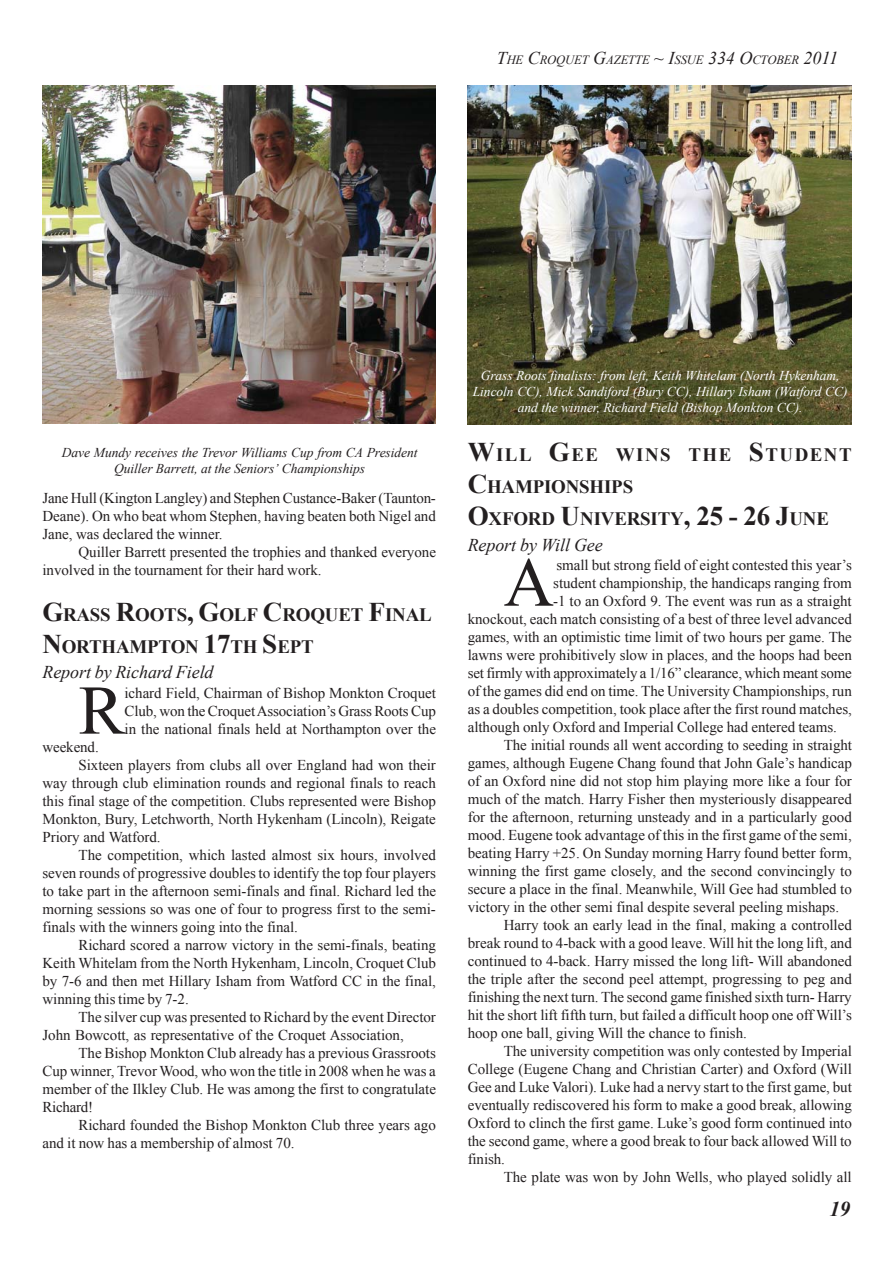
<style>
.page{position:relative;width:893px;height:1263px;background:#fff}
.page>*{position:absolute;margin:0;border:0;box-sizing:border-box;transform-origin:0 0}
.t1{font:69.75px "Times New Roman";color:#231f20}
.t2{font:italic 700 21px "Times New Roman";color:#231f20}
.t3{font:700 18.9px/32.4px "Times New Roman";letter-spacing:-.01em;color:#231f20}
.t4{font:italic 18px "Times New Roman";letter-spacing:-.005em;color:#231f20}
.t5{font:15px/18px "Times New Roman";letter-spacing:-.005em;color:#231f20;text-align:justify}
.t6{font:italic 13.5px/16.2px "Times New Roman";letter-spacing:-.005em;color:#fff;text-align:center}
.t7{font:italic 13.5px/16.2px "Times New Roman";letter-spacing:-.005em;color:#231f20;text-align:center}
.t8{font:italic 12.6px "Times New Roman";letter-spacing:-.01em;color:#231f20}
.s1{font-size:18px}
.s2{font-size:27px}
</style>
<div class="page">
<img style="left:42px;top:85px;width:394px;height:338px">
<img style="left:468px;top:85px;width:384px;height:340px">
<p class="t8" style="left:497px;top:54px;width:343px"><span class="s1">T</span>HE <span class="s1">C</span>ROQUET <span class="s1">G</span>AZETTE <span class="s1">~ I</span>SSUE <span class="s1">334 O</span>CTOBER <span class="s1">2011</span></p>
<p class="t7" style="left:62px;top:445px;width:357px">Dave Mundy receives the Trevor Williams Cup from CA President<br>Quiller Barrett, at the Seniors’ Championships</p>
<p class="t5" style="left:42px;top:489px;width:395px">Jane Hull (Kington Langley) and Stephen Custance-Baker (Taunton-Deane). On who beat whom Stephen, having beaten both Nigel and Jane, was declared the winner.</p>
<p class="t5" style="left:42px;top:543px;width:395px;text-indent:36px">Quiller Barrett presented the trophies and thanked everyone involved in the tournament for their hard work.</p>
<p class="t3" style="left:42px;top:600px;width:391px"><span class="s2">G</span>RASS <span class="s2">R</span>OOTS<span class="s2">, G</span>OLF <span class="s2">C</span>ROQUET <span class="s2">F</span>INAL<br><span class="s2">N</span>ORTHAMPTON <span class="s2">17</span>TH <span class="s2">S</span>EPT</p>
<p class="t4" style="left:42px;top:665px;width:173px">Report by Richard Field</p>
<h1 class="t1" style="left:78px;top:672px;width:48px">R</h1>
<p class="t5" style="left:125px;top:684px;width:313px">ichard Field, Chairman of Bishop Monkton Croquet Club, won the Croquet Association’s Grass Roots Cup in the national finals held at Northampton over the</p>
<p class="t5" style="left:42px;top:738px;width:58px">weekend.</p>
<p class="t5" style="left:78px;top:756px;width:359px">Sixteen players from clubs all over England had won their</p>
<p class="t5" style="left:42px;top:774px;width:395px">way through club elimination rounds and regional finals to reach</p>
<p class="t5" style="left:42px;top:792px;width:395px">this final stage of the competition. Clubs represented were Bishop</p>
<p class="t5" style="left:42px;top:810px;width:395px">Monkton, Bury, Letchworth, North Hykenham (Lincoln), Reigate</p>
<p class="t5" style="left:42px;top:828px;width:120px">Priory and Watford.</p>
<p class="t5" style="left:78px;top:846px;width:359px">The competition, which lasted almost six hours, involved</p>
<p class="t5" style="left:42px;top:864px;width:395px">seven rounds of progressive doubles to identify the top four players</p>
<p class="t5" style="left:42px;top:882px;width:395px">to take part in the afternoon semi-finals and final. Richard led the</p>
<p class="t5" style="left:42px;top:900px;width:395px">morning sessions so was one of four to progress first to the semi-</p>
<p class="t5" style="left:42px;top:918px;width:257px">finals with the winners going into the final.</p>
<p class="t5" style="left:78px;top:936px;width:359px">Richard scored a narrow victory in the semi-finals, beating</p>
<p class="t5" style="left:42px;top:954px;width:395px">Keith Whitelam from the North Hykenham, Lincoln, Croquet Club</p>
<p class="t5" style="left:42px;top:972px;width:395px">by 7-6 and then met Hillary Isham from Watford CC in the final,</p>
<p class="t5" style="left:42px;top:990px;width:148px">winning this time by 7-2.</p>
<p class="t5" style="left:78px;top:1008px;width:359px">The silver cup was presented to Richard by the event Director</p>
<p class="t5" style="left:42px;top:1026px;width:363px">John Bowcott, as representative of the Croquet Association,</p>
<p class="t5" style="left:78px;top:1044px;width:359px">The Bishop Monkton Club already has a previous Grassroots</p>
<p class="t5" style="left:42px;top:1062px;width:395px">Cup winner, Trevor Wood, who won the title in 2008 when he was a</p>
<p class="t5" style="left:42px;top:1080px;width:395px">member of the Ilkley Club. He was among the first to congratulate</p>
<p class="t5" style="left:42px;top:1098px;width:52px">Richard!</p>
<p class="t5" style="left:78px;top:1116px;width:359px">Richard founded the Bishop Monkton Club three years ago</p>
<p class="t5" style="left:42px;top:1134px;width:254px">and it now has a membership of almost 70.</p>
<p class="t6" style="left:473px;top:368px;width:376px">Grass Roots finalists: from left, Keith Whitelam (North Hykenham,<br>Lincoln CC), Mick Sandiford (Bury CC), Hillary Isham (Watford CC) and the winner, Richard Field (Bishop Monkton CC).</p>
<p class="t3" style="left:468px;top:440px;width:385px"><span class="s2">W</span>ILL <span class="s2">G</span>EE WINS THE <span class="s2">S</span>TUDENT<br><span class="s2">C</span>HAMPIONSHIPS<br><span class="s2">O</span>XFORD <span class="s2">U</span>NIVERSITY<span class="s2">, 25 - 26 J</span>UNE</p>
<p class="t4" style="left:468px;top:537px;width:137px">Report by Will Gee</p>
<h1 class="t1" style="left:504px;top:544px;width:52px">A</h1>
<p class="t5" style="left:556px;top:556px;width:297px">small but strong field of eight contested this year’s</p>
<p class="t5" style="left:553px;top:574px;width:300px">student championship, the handicaps ranging from</p>
<p class="t5" style="left:553px;top:592px;width:300px">-1 to an Oxford 9. The event was run as a straight</p>
<p class="t5" style="left:468px;top:610px;width:386px">knockout, each match consisting of a best of three level advanced</p>
<p class="t5" style="left:468px;top:628px;width:386px">games, with an optimistic time limit of two hours per game. The</p>
<p class="t5" style="left:468px;top:646px;width:386px">lawns were prohibitively slow in places, and the hoops had been</p>
<p class="t5" style="left:468px;top:664px;width:386px">set firmly with approximately a 1/16” clearance, which meant some</p>
<p class="t5" style="left:468px;top:682px;width:386px">of the games did end on time. The University Championships, run</p>
<p class="t5" style="left:468px;top:700px;width:386px">as a doubles competition, took place after the first round matches,</p>
<p class="t5" style="left:468px;top:718px;width:371px">although only Oxford and Imperial College had entered teams.</p>
<p class="t5" style="left:504px;top:736px;width:350px">The initial rounds all went according to seeding in straight</p>
<p class="t5" style="left:468px;top:754px;width:386px">games, although Eugene Chang found that John Gale’s handicap</p>
<p class="t5" style="left:468px;top:772px;width:386px">of an Oxford nine did not stop him playing more like a four for</p>
<p class="t5" style="left:468px;top:790px;width:386px">much of the match. Harry Fisher then mysteriously disappeared</p>
<p class="t5" style="left:468px;top:808px;width:386px">for the afternoon, returning unsteady and in a particularly good</p>
<p class="t5" style="left:468px;top:826px;width:386px">mood. Eugene took advantage of this in the first game of the semi,</p>
<p class="t5" style="left:468px;top:844px;width:385px">beating Harry +25. On Sunday morning Harry found better form,</p>
<p class="t5" style="left:468px;top:862px;width:386px">winning the first game closely, and the second convincingly to</p>
<p class="t5" style="left:468px;top:880px;width:386px">secure a place in the final. Meanwhile, Will Gee had stumbled to</p>
<p class="t5" style="left:468px;top:898px;width:373px">victory in the other semi final despite several peeling mishaps.</p>
<p class="t5" style="left:504px;top:916px;width:350px">Harry took an early lead in the final, making a controlled</p>
<p class="t5" style="left:468px;top:934px;width:386px">break round to 4-back with a good leave. Will hit the long lift, and</p>
<p class="t5" style="left:468px;top:952px;width:386px">continued to 4-back. Harry missed the long lift- Will abandoned</p>
<p class="t5" style="left:468px;top:970px;width:386px">the triple after the second peel attempt, progressing to peg and</p>
<p class="t5" style="left:468px;top:988px;width:386px">finishing the next turn. The second game finished sixth turn- Harry</p>
<p class="t5" style="left:468px;top:1006px;width:386px">hit the short lift fifth turn, but failed a difficult hoop one off Will’s</p>
<p class="t5" style="left:468px;top:1024px;width:281px">hoop one ball, giving Will the chance to finish.</p>
<p class="t5" style="left:504px;top:1042px;width:350px">The university competition was only contested by Imperial</p>
<p class="t5" style="left:468px;top:1060px;width:386px">College (Eugene Chang and Christian Carter) and Oxford (Will</p>
<p class="t5" style="left:468px;top:1078px;width:386px">Gee and Luke Valori). Luke had a nervy start to the first game, but</p>
<p class="t5" style="left:468px;top:1096px;width:386px">eventually rediscovered his form to make a good break, allowing</p>
<p class="t5" style="left:468px;top:1114px;width:386px">Oxford to clinch the first game. Luke’s good form continued into</p>
<p class="t5" style="left:468px;top:1132px;width:385px">the second game, where a good break to four back allowed Will to</p>
<p class="t5" style="left:468px;top:1150px;width:39px">finish.</p>
<p class="t5" style="left:504px;top:1168px;width:349px">The plate was won by John Wells, who played solidly all</p>
<h2 class="t2" style="left:829px;top:1200px;width:23px">19</h2>
</div>
